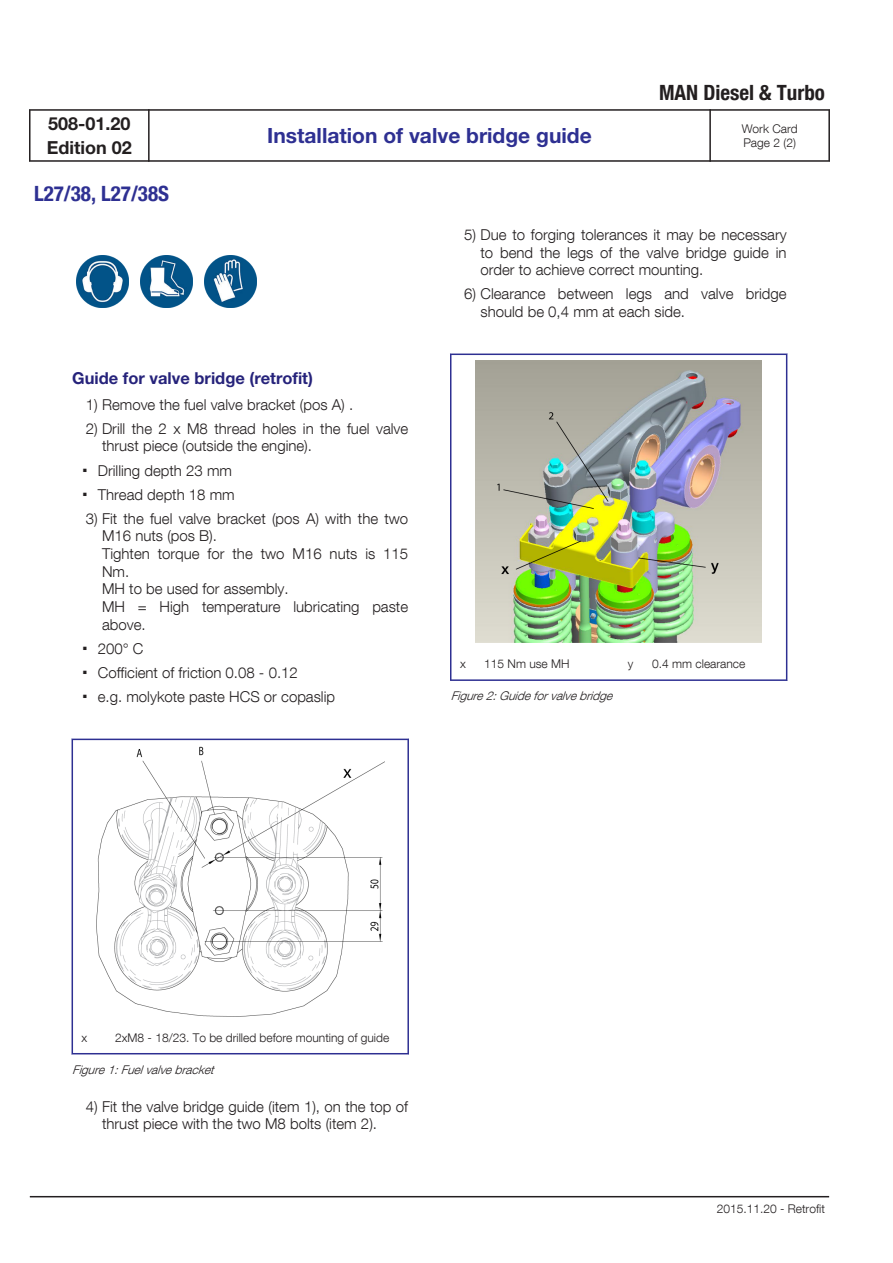
<style>
.page{position:relative;width:893px;height:1263px;background:#fff}
.page>*{position:absolute;margin:0;border:0;box-sizing:border-box;transform-origin:0 0}
.t1{font:700 21px "Helvetica Neue";color:#2e3092}
.t2{font:21px "MAN Helvetica Neue 77 Bold Cond";color:#231f20}
.t3{font:21px "MAN Helvetica Neue 77 Bold Cond";color:#2e3092}
.t4{font:700 18px/24.2px "Helvetica Neue";color:#231f20}
.t5{font:700 16.5px "Helvetica Neue";color:#26237b}
.t6{font:300 15px/17.7px "MAN Helvetica Neue 45";color:#231f20}
.t7{font:300 12px/14.1px "MAN Helvetica Neue 45";color:#231f20}
.t8{font:italic 300 12px "Helvetica Neue LT Com";color:#231f20}
.s1{font-family:"Arial Unicode MS";font-weight:400}
</style>
<div class="page">
<img style="left:77px;top:255px;width:52px;height:52px">
<img style="left:140px;top:255px;width:53px;height:52px">
<img style="left:204px;top:255px;width:52px;height:52px">
<img style="left:96px;top:746px;width:288px;height:270px">
<hr style="left:72px;top:739px;width:337px;height:1px;background:#2e3092">
<hr style="left:407px;top:739px;width:2px;height:315px;background:#2e3092">
<hr style="left:72px;top:1053px;width:337px;height:1px;background:#2e3092">
<hr style="left:72px;top:739px;width:1px;height:315px;background:#2e3092">
<img style="left:476px;top:361px;width:286px;height:282px">
<hr style="left:450px;top:353px;width:337px;height:2px;background:#2e3092">
<hr style="left:786px;top:353px;width:1px;height:328px;background:#2e3092">
<hr style="left:450px;top:679px;width:337px;height:2px;background:#2e3092">
<hr style="left:450px;top:353px;width:1px;height:328px;background:#2e3092">
<hr style="left:29px;top:109px;width:801px;height:2px;background:#231f20">
<hr style="left:148px;top:109px;width:2px;height:53px;background:#231f20">
<hr style="left:29px;top:160px;width:120px;height:2px;background:#231f20">
<hr style="left:29px;top:109px;width:2px;height:53px;background:#231f20">
<hr style="left:709px;top:109px;width:2px;height:53px;background:#231f20">
<hr style="left:149px;top:160px;width:561px;height:2px;background:#231f20">
<hr style="left:828px;top:109px;width:2px;height:53px;background:#231f20">
<hr style="left:710px;top:160px;width:120px;height:2px;background:#231f20">
<hr style="left:30px;top:1196px;width:799px;height:1px;background:#231f20">
<h1 class="t2" style="left:659px;top:80px;width:167px">MAN Diesel &amp; Turbo</h1>
<p class="t4" style="left:47px;top:111px;width:86px">508-01.20<br>Edition 02</p>
<h1 class="t1" style="left:267px;top:123px;width:326px">Installation of valve bridge guide</h1>
<p class="t7" style="left:742px;top:121px;width:58px">Work Card<br>Page 2 (2)</p>
<h1 class="t3" style="left:34px;top:181px;width:137px">L27/38, L27/38S</h1>
<p class="t5" style="left:72px;top:368px;width:242px">Guide for valve bridge (retrofit)</p>
<p class="t6" style="left:86px;top:395px;width:269px">1) Remove the fuel valve bracket (pos A) .</p>
<p class="t6" style="left:102px;top:419px;width:308px;text-indent:-16px">2) Drill the 2 x M8 thread holes in the fuel valve thrust piece (outside the engine).</p>
<p class="t6" style="left:81px;top:461px;width:153px"><span class="s1">▪</span> Drilling depth 23 mm</p>
<p class="t6" style="left:81px;top:485px;width:156px"><span class="s1">▪</span> Thread depth 18 mm</p>
<p class="t6" style="left:102px;top:509px;width:308px;text-indent:-16px">3) Fit the fuel valve bracket (pos A) with the two<br>M16 nuts (pos B).<br>Tighten torque for the two M16 nuts is 115<br>Nm.<br>MH to be used for assembly.<br>MH = High temperature lubricating paste above.</p>
<p class="t6" style="left:81px;top:639px;width:65px"><span class="s1">▪</span> 200° C</p>
<p class="t6" style="left:81px;top:663px;width:219px"><span class="s1">▪</span> Cofficient of friction 0.08 - 0.12</p>
<p class="t6" style="left:81px;top:688px;width:256px"><span class="s1">▪</span> e.g. molykote paste HCS or copaslip</p>
<p class="t6" style="left:480px;top:225px;width:308px;text-align:justify;text-indent:-16px">5) Due to forging tolerances it may be necessary to bend the legs of the valve bridge guide in order to achieve correct mounting.</p>
<p class="t6" style="left:480px;top:285px;width:308px;text-indent:-16px">6) Clearance between legs and valve bridge should be 0,4 mm at each side.</p>
<p class="t7" style="left:460px;top:657px;width:7px">x</p>
<p class="t7" style="left:484px;top:657px;width:87px">115 Nm use MH</p>
<p class="t7" style="left:628px;top:657px;width:7px">y</p>
<p class="t7" style="left:652px;top:657px;width:95px">0.4 mm clearance</p>
<p class="t8" style="left:451px;top:688px;width:167px">Figure2:Guideforvalvebridge</p>
<p class="t7" style="left:82px;top:1030px;width:7px">x</p>
<p class="t7" style="left:115px;top:1030px;width:276px">2xM8 - 18/23. To be drilled before mounting of guide</p>
<p class="t8" style="left:72px;top:1062px;width:147px">Figure1:Fuelvalvebracket</p>
<p class="t6" style="left:102px;top:1097px;width:308px;text-indent:-16px">4) Fit the valve bridge guide (item 1), on the top of thrust piece with the two M8 bolts (item 2).</p>
<p class="t7" style="left:717px;top:1202px;width:110px">2015.11.20 - Retrofit</p>
</div>
